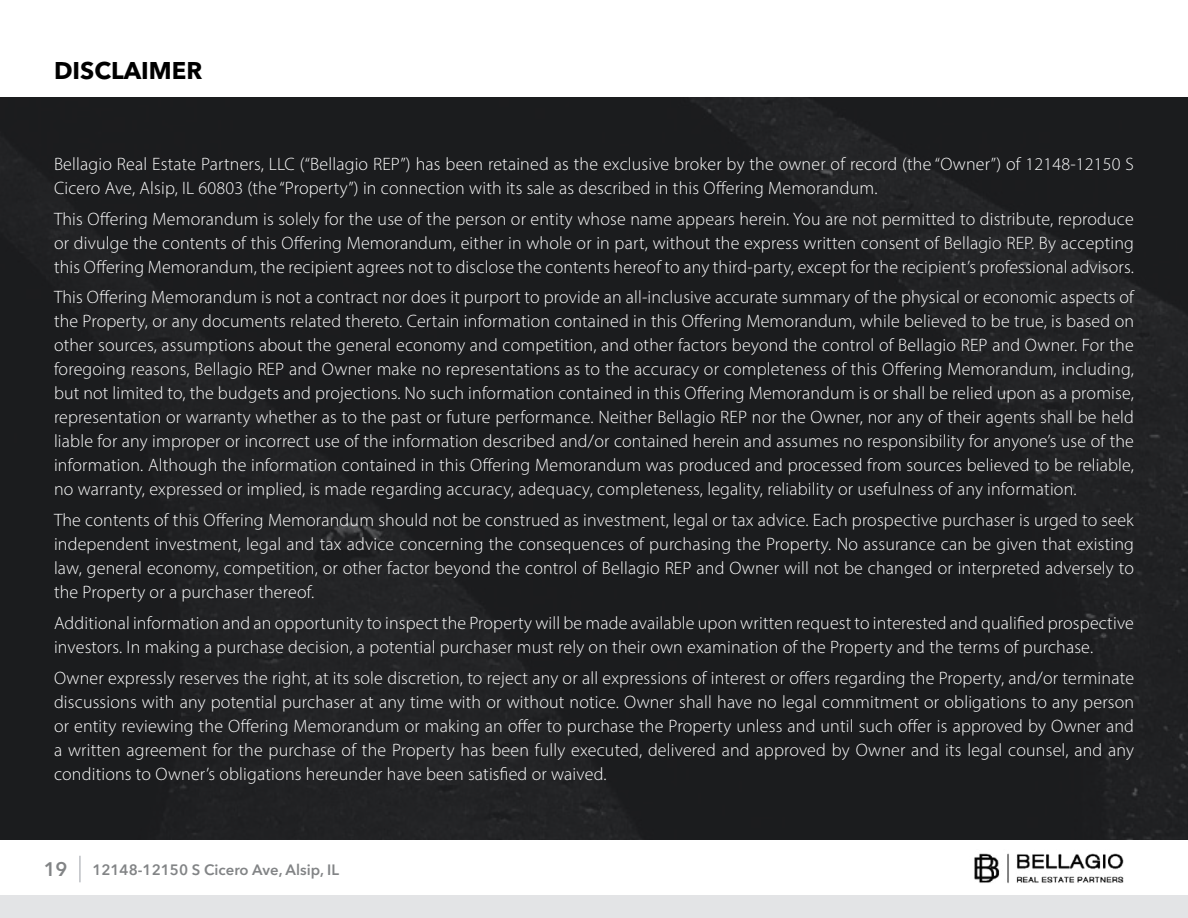
<style>
.page{position:relative;width:1188px;height:918px;background:#fff}
.page>*{position:absolute;margin:0;border:0;box-sizing:border-box;transform-origin:0 0}
.t1{font:700 24px "Avenir Next LT Pro";color:#000}
.t2{font:600 19.5px "Avenir Next LT Pro";color:#828486}
.t3{font:300 18px/24px "Myriad Pro";letter-spacing:.01em;color:#fff;text-align:justify}
.t4{font:600 14.85px "Avenir Next LT Pro";color:#828486}
</style>
<div class="page">
<div style="left:0;top:895px;width:1188px;height:23px;background:#e3e4e6"></div>
<img style="left:974px;top:853px;width:150px;height:31px">
<hr style="left:79px;top:856px;width:2px;height:26px;background:#bdbfc4">
<div style="left:0;top:97px;width:1188px;height:742px;background:#1b1c1f"></div>
<h1 class="t1" style="left:54px;top:56px;width:150px">DISCLAIMER</h1>
<p class="t3" style="left:54px;top:152px;width:1081px">Bellagio Real Estate Partners, LLC (“Bellagio REP”) has been retained as the exclusive broker by the owner of record (the “Owner”) of 12148-12150 S<br>Cicero Ave, Alsip, IL 60803 (the “Property”) in connection with its sale as described in this Offering Memorandum.</p>
<p class="t3" style="left:54px;top:207px;width:1082px">This Offering Memorandum is solely for the use of the person or entity whose name appears herein. You are not permitted to distribute, reproduce or divulge the contents of this Offering Memorandum, either in whole or in part, without the express written consent of Bellagio REP. By accepting this Offering Memorandum, the recipient agrees not to disclose the contents hereof to any third-party, except for the recipient’s professional advisors.</p>
<p class="t3" style="left:54px;top:285px;width:1082px">This Offering Memorandum is not a contract nor does it purport to provide an all-inclusive accurate summary of the physical or economic aspects of the Property, or any documents related thereto. Certain information contained in this Offering Memorandum, while believed to be true, is based on other sources, assumptions about the general economy and competition, and other factors beyond the control of Bellagio REP and Owner. For the foregoing reasons, Bellagio REP and Owner make no representations as to the accuracy or completeness of this Offering Memorandum, including, but not limited to, the budgets and projections. No such information contained in this Offering Memorandum is or shall be relied upon as a promise, representation or warranty whether as to the past or future performance. Neither Bellagio REP nor the Owner, nor any of their agents shall be held liable for any improper or incorrect use of the information described and/or contained herein and assumes no responsibility for anyone’s use of the information. Although the information contained in this Offering Memorandum was produced and processed from sources believed to be reliable, no warranty, expressed or implied, is made regarding accuracy, adequacy, completeness, legality, reliability or usefulness of any information.</p>
<p class="t3" style="left:54px;top:508px;width:1082px">The contents of this Offering Memorandum should not be construed as investment, legal or tax advice. Each prospective purchaser is urged to seek independent investment, legal and tax advice concerning the consequences of purchasing the Property. No assurance can be given that existing law, general economy, competition, or other factor beyond the control of Bellagio REP and Owner will not be changed or interpreted adversely to the Property or a purchaser thereof.</p>
<p class="t3" style="left:54px;top:611px;width:1081px">Additional information and an opportunity to inspect the Property will be made available upon written request to interested and qualified prospective investors. In making a purchase decision, a potential purchaser must rely on their own examination of the Property and the terms of purchase.</p>
<p class="t3" style="left:54px;top:665px;width:1082px">Owner expressly reserves the right, at its sole discretion, to reject any or all expressions of interest or offers regarding the Property, and/or terminate discussions with any potential purchaser at any time with or without notice. Owner shall have no legal commitment or obligations to any person or entity reviewing the Offering Memorandum or making an offer to purchase the Property unless and until such offer is approved by Owner and a written agreement for the purchase of the Property has been fully executed, delivered and approved by Owner and its legal counsel, and any conditions to Owner’s obligations hereunder have been satisfied or waived.</p>
<p class="t2" style="left:44px;top:858px;width:25px">19</p>
<p class="t4" style="left:92px;top:861px;width:248px">12148-12150 S Cicero Ave, Alsip, IL</p>
</div>
